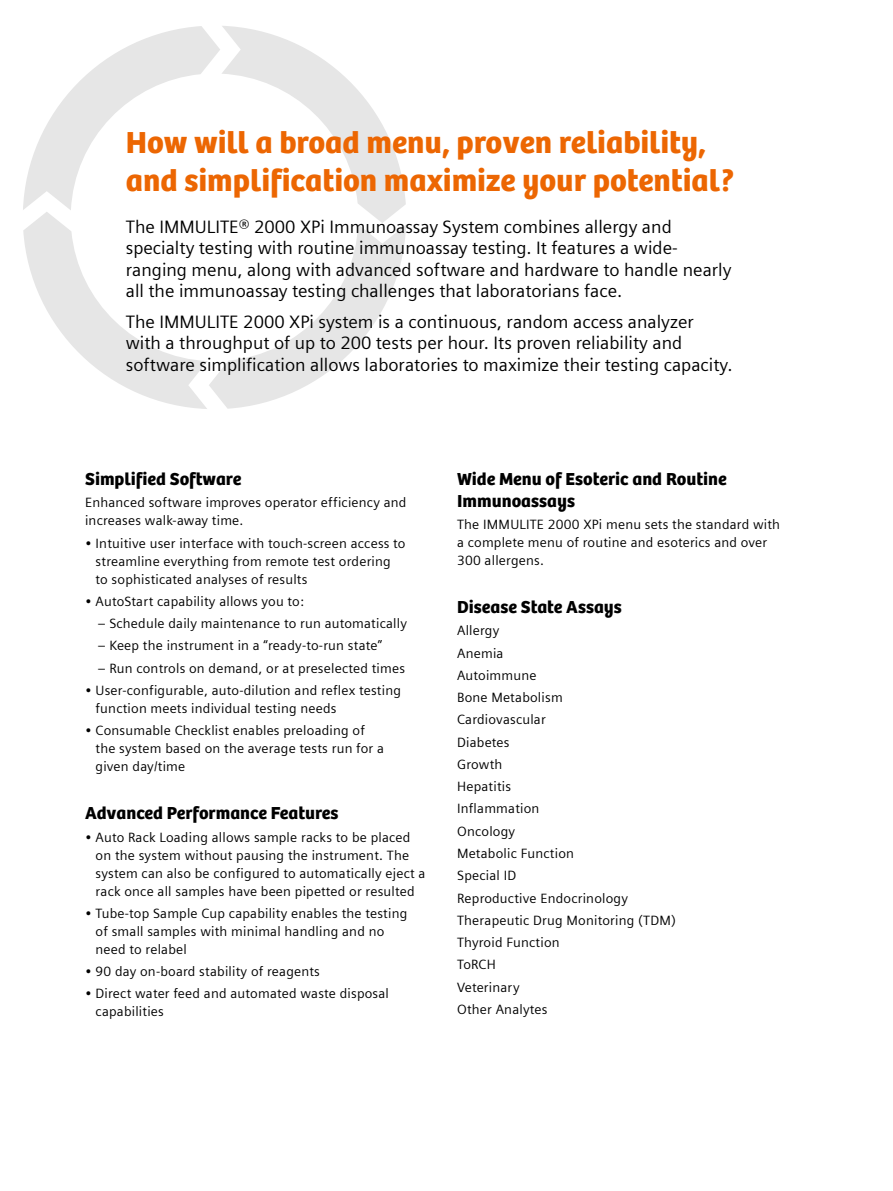
<style>
.page{position:relative;width:893px;height:1191px;background:#fff}
.page>*{position:absolute;margin:0;border:0;box-sizing:border-box;transform-origin:0 0}
.t1{font:31.5px/37.8px "SH Bree Headline Regular";color:#ec6602}
.t2{font:18px/21.6px "Siemens Sans";color:#000}
.t3{font:18px/21.6px "SH Bree Headline Regular";color:#000}
.t4{font:13.5px/22.2px "Siemens Sans";letter-spacing:.015em;color:#000}
</style>
<div class="page">
<svg style="left:23px;top:26px;width:383px;height:383px"></svg>
<h1 class="t1" style="left:126px;top:122px;width:611px">How will a broad menu, proven reliability, and simplification maximize your potential?</h1>
<p class="t2" style="left:126px;top:214px;width:607px">The IMMULITE® 2000 XPi Immunoassay System combines allergy and specialty testing with routine immunoassay testing. It features a wide&shy;ranging menu, along with advanced software and hardware to handle nearly all the immunoassay testing challenges that laboratorians face.</p>
<h2 class="t2" style="left:126px;top:309px;width:608px">The IMMULITE 2000 XPi system is a continuous, random access analyzer with a throughput of up to 200 tests per hour. Its proven reliability and software simplification allows laboratories to maximize their testing capacity.</h2>
<h2 class="t3" style="left:85px;top:468px;width:158px">Simplified Software</h2>
<p class="t4" style="left:85px;top:493px;width:323px;line-height:18px">Enhanced software improves operator efficiency and increases walk-away time.</p>
<p class="t4" style="left:96px;top:533px;width:311px;line-height:18px;text-indent:-11px">• Intuitive user interface with touch-screen access to streamline everything from remote test ordering to sophisticated analyses of results</p>
<p class="t4" style="left:85px;top:589px;width:220px">• AutoStart capability allows you to:</p>
<p class="t4" style="left:98px;top:611px;width:311px">– Schedule daily maintenance to run automatically</p>
<p class="t4" style="left:98px;top:634px;width:286px">– Keep the instrument in a “ready-to-run state”</p>
<p class="t4" style="left:98px;top:656px;width:309px">– Run controls on demand, or at preselected times</p>
<p class="t4" style="left:96px;top:680px;width:307px;line-height:18px;text-indent:-11px">• User-configurable, auto-dilution and reflex testing function meets individual testing needs</p>
<p class="t4" style="left:96px;top:720px;width:290px;line-height:18px;text-indent:-11px">• Consumable Checklist enables preloading of the system based on the average tests run for a given day/time</p>
<h2 class="t3" style="left:85px;top:802px;width:255px">Advanced Performance Features</h2>
<p class="t4" style="left:96px;top:827px;width:331px;line-height:18px;text-indent:-11px">• Auto Rack Loading allows sample racks to be placed on the system without pausing the instrument. The system can also be configured to automatically eject a rack once all samples have been pipetted or resulted</p>
<p class="t4" style="left:96px;top:903px;width:313px;line-height:18px;text-indent:-11px">• Tube-top Sample Cup capability enables the testing of small samples with minimal handling and no need to relabel</p>
<p class="t4" style="left:85px;top:959px;width:236px">• 90 day on-board stability of reagents</p>
<p class="t4" style="left:96px;top:984px;width:295px;line-height:18px;text-indent:-11px">• Direct water feed and automated waste disposal capabilities</p>
<h2 class="t3" style="left:457px;top:468px;width:271px">Wide Menu of Esoteric and Routine<br>Immunoassays</h2>
<p class="t4" style="left:457px;top:514px;width:324px;line-height:18px">The IMMULITE 2000 XPi menu sets the standard with a complete menu of routine and esoterics and over<br>300 allergens.</p>
<h2 class="t3" style="left:457px;top:596px;width:166px">Disease State Assays</h2>
<p class="t4" style="left:457px;top:619px;width:220px">Allergy<br>Anemia<br>Autoimmune<br>Bone Metabolism<br>Cardiovascular<br>Diabetes<br>Growth<br>Hepatitis<br>Inflammation<br>Oncology<br>Metabolic Function<br>Special ID<br>Reproductive Endocrinology<br>Therapeutic Drug Monitoring (TDM)<br>Thyroid Function<br>ToRCH<br>Veterinary<br>Other Analytes</p>
</div>
